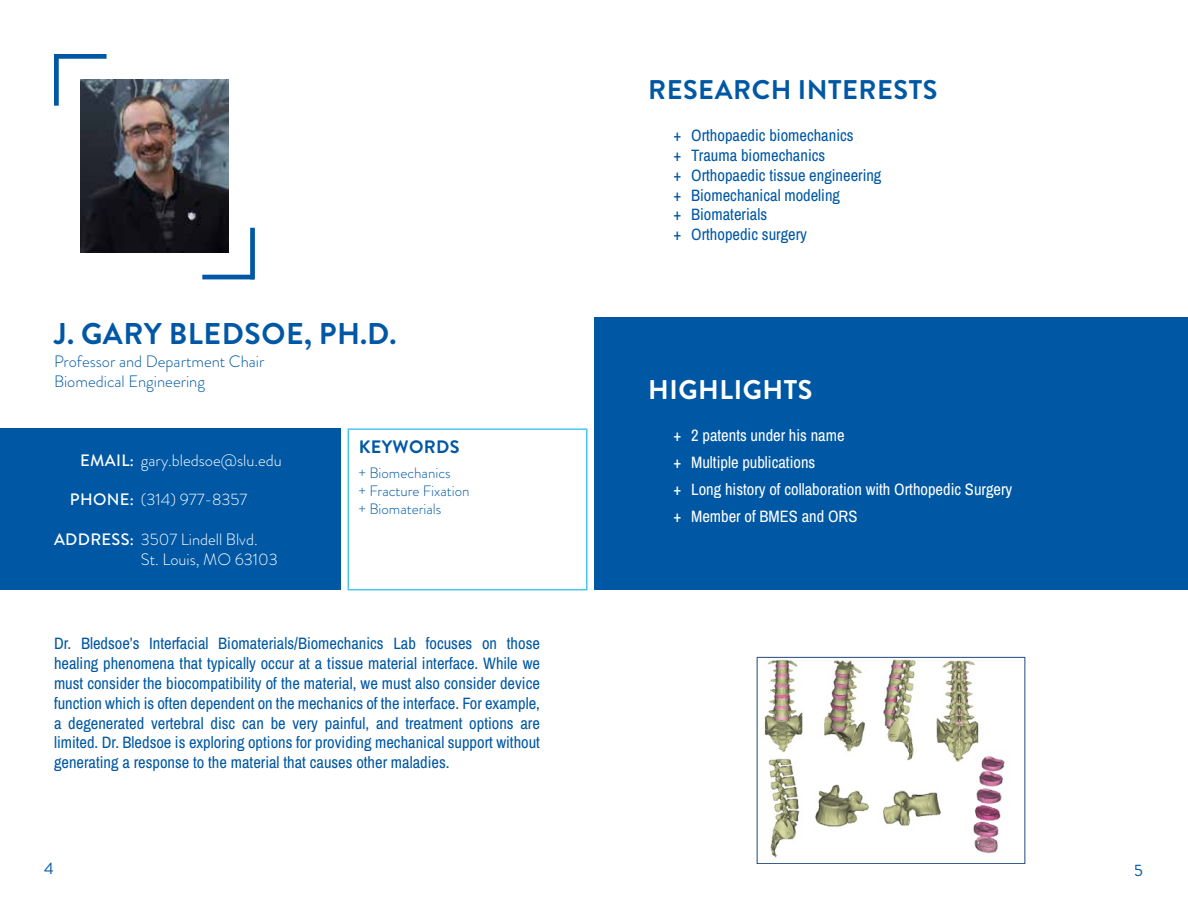
<style>
.page{position:relative;width:1188px;height:918px;background:#fff}
.page>*{position:absolute;margin:0;border:0;box-sizing:border-box;transform-origin:0 0}
.t1{font:700 30px "Brandon Grotesque";letter-spacing:.02em;color:#0058a4}
.t2{font:700 27px "Brandon Grotesque";letter-spacing:.02em;color:#0058a4}
.t3{font:700 27px "Brandon Grotesque";letter-spacing:.02em;color:#fff}
.t4{font:700 18px "Brandon Grotesque";letter-spacing:.02em;color:#0058a4}
.t5{font:16.5px/19.8px "Archivo Narrow";color:#0058a4;text-align:justify}
.t6{font:16.5px/27px "Archivo Narrow";color:#fff}
.t7{font:300 16.5px/19.8px "Brandon Grotesque";color:#fff}
.t8{font:300 16.5px/19.8px "Brandon Grotesque";color:#0058a4}
.t9{font:16.5px "Brandon Grotesque";color:#0058a4}
.t10{font:300 15px/18px "Brandon Grotesque";color:#0058a4}
.s1{font-weight:500}
</style>
<div class="page">
<div style="left:250px;top:228px;width:5px;height:51px;background:#0058a4"></div>
<hr style="left:202px;top:275px;width:52px;height:4px;background:#0058a4">
<div style="left:54px;top:54px;width:5px;height:52px;background:#0058a4"></div>
<div style="left:55px;top:54px;width:52px;height:5px;background:#0058a4"></div>
<img style="left:80px;top:80px;width:149px;height:172px">
<div style="left:0;top:428px;width:340px;height:162px;background:#0058a4"></div>
<div style="left:348px;top:428px;width:240px;height:162px;border:2px solid #49c7ed"></div>
<div style="left:594px;top:318px;width:594px;height:272px;background:#0058a4"></div>
<img style="left:764px;top:659px;width:241px;height:199px">
<div style="left:757px;top:657px;width:268px;height:207px;border:1px solid #1f497d"></div>
<h1 class="t1" style="left:54px;top:312px;width:344px">J. GARY BLEDSOE, PH.D.</h1>
<p class="t8" style="left:54px;top:351px;width:212px">Professor and Department Chair<br>Biomedical Engineering</p>
<p class="t7" style="left:80px;top:450px;width:203px"><span class="s1">EMAIL:</span> gary.bledsoe@slu.edu</p>
<p class="t7" style="left:70px;top:490px;width:179px"><span class="s1">PHONE:</span> (314) 977-8357</p>
<p class="t7" style="left:141px;top:529px;width:138px;text-indent:-87px"><span class="s1">ADDRESS:</span> 3507 Lindell Blvd.<br>St. Louis, MO 63103</p>
<p class="t4" style="left:359px;top:434px;width:102px">KEYWORDS</p>
<p class="t10" style="left:359px;top:464px;width:113px">+ Biomechanics<br>+ Fracture Fixation + Biomaterials</p>
<p class="t5" style="left:54px;top:633px;width:488px">Dr. Bledsoe’s Interfacial Biomaterials/Biomechanics Lab focuses on those healing phenomena that typically occur at a tissue material interface. While we must consider the biocompatibility of the material, we must also consider device function which is often dependent on the mechanics of the interface. For example, a degenerated vertebral disc can be very painful, and treatment options are limited. Dr. Bledsoe is exploring options for providing mechanical support without generating a response to the material that causes other maladies.</p>
<h2 class="t2" style="left:648px;top:71px;width:291px">RESEARCH INTERESTS</h2>
<p class="t5" style="left:691px;top:125px;width:192px;text-align:left">Orthopaedic biomechanics<br>Trauma biomechanics<br>Orthopaedic tissue engineering<br>Biomechanical modeling<br>Biomaterials<br>Orthopedic surgery</p>
<p class="t5" style="left:674px;top:125px;width:9px">+ + + + + +</p>
<h2 class="t3" style="left:648px;top:371px;width:166px">HIGHLIGHTS</h2>
<p class="t6" style="left:691px;top:422px;width:323px">2 patents under his name<br>Multiple publications<br>Long history of collaboration with Orthopedic Surgery<br>Member of BMES and ORS</p>
<p class="t6" style="left:674px;top:422px;width:9px;text-align:justify">+ + + +</p>
<p class="t9" style="left:44px;top:857px;width:11px">4</p>
<p class="t9" style="left:1134px;top:859px;width:10px">5</p>
</div>
